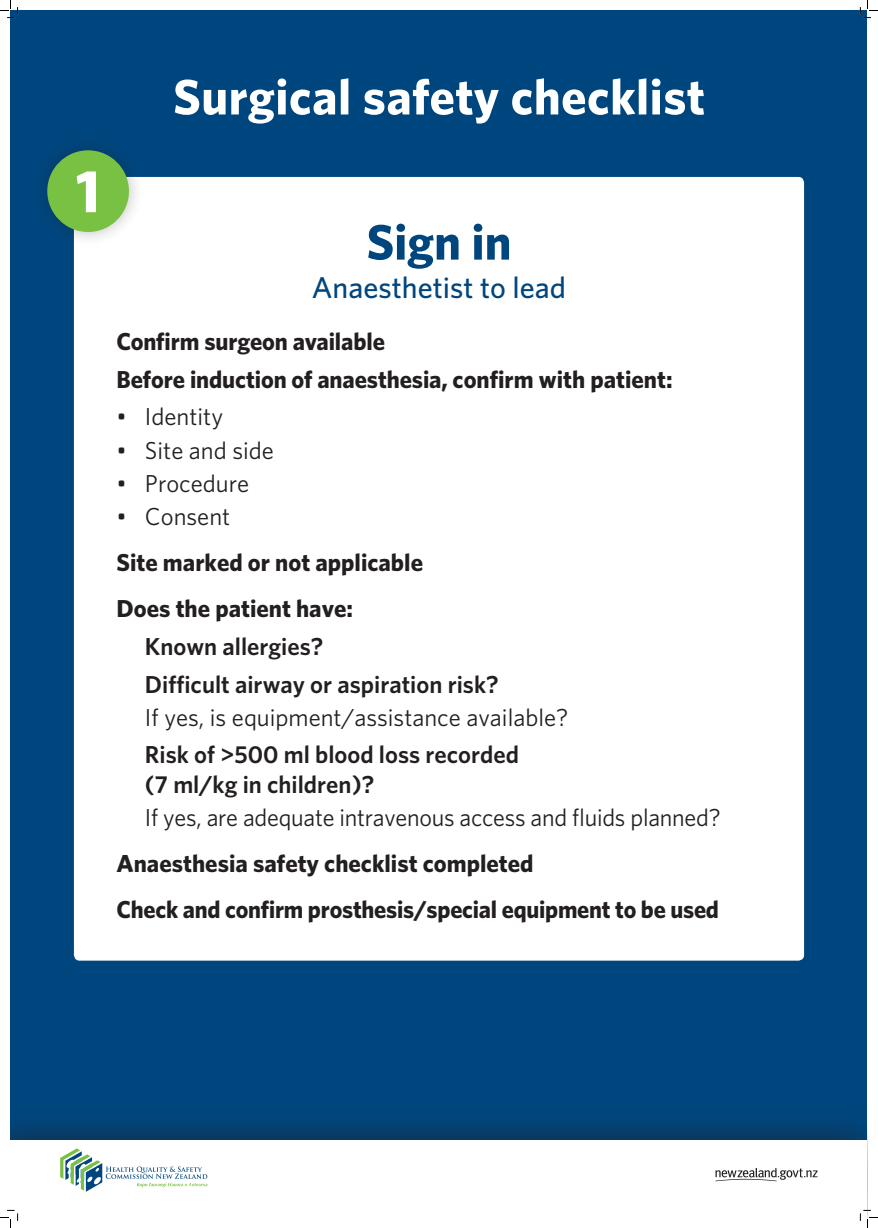
<style>
.page{position:relative;width:878px;height:1228px;background:#fff}
.page>*{position:absolute;margin:0;border:0;box-sizing:border-box;transform-origin:0 0}
.t1{font:700 60.05px "Whitney";color:#fff}
.t2{font:700 50.05px "Whitney";letter-spacing:.01em;color:#fff}
.t3{font:700 50.05px "Whitney";color:#00467e}
.t4{font:500 30.05px "Whitney";color:#00467e}
.t5{font:700 24.55px "Whitney";letter-spacing:-.005em;color:#231f20}
.t6{font:24.55px "Whitney";color:#231f20}
.t7{font:600 24.55px/29.1px "Whitney";color:#231f20}
</style>
<div class="page">
<div style="left:10px;top:10px;width:857px;height:1207px;background:#00467e"></div>
<div style="left:10px;top:1110px;width:857px;height:107px;background:#231f20;opacity:.75"></div>
<div style="left:10px;top:1139px;width:857px;height:78px;background:#fff"></div>
<svg style="left:715px;top:1168px;width:102px;height:13px"></svg>
<svg style="left:52px;top:1138px;width:155px;height:54px"></svg>
<div style="left:74px;top:177px;width:729px;height:783px;background:#fff;border-radius:6px"></div>
<div style="left:32px;top:135px;width:112px;height:112px;background:#231f20;opacity:.3"></div>
<div style="left:47px;top:150px;width:82px;height:82px;background:#79c142;border-radius:50%"></div>
<svg style="left:0;top:0;width:19px;height:18px"></svg>
<svg style="left:0;top:1209px;width:19px;height:18px"></svg>
<svg style="left:859px;top:0;width:18px;height:18px"></svg>
<svg style="left:859px;top:1209px;width:18px;height:18px"></svg>
<p class="t1" style="left:76px;top:151px;width:26px">1</p>
<p class="t2" style="left:173px;top:63px;width:533px">Surgical safety checklist</p>
<p class="t3" style="left:366px;top:208px;width:146px">Sign in</p>
<p class="t4" style="left:312px;top:268px;width:255px">Anaesthetist to lead</p>
<p class="t5" style="left:116px;top:325px;width:270px">Confirm surgeon available</p>
<p class="t5" style="left:116px;top:362px;width:557px">Before induction of anaesthesia, confirm with patient:</p>
<p class="t6" style="left:116px;top:400px;width:108px">• Identity</p>
<p class="t6" style="left:116px;top:433px;width:159px">• Site and side</p>
<p class="t6" style="left:116px;top:467px;width:134px">• Procedure</p>
<p class="t6" style="left:116px;top:500px;width:115px">• Consent</p>
<p class="t5" style="left:116px;top:546px;width:308px">Site marked or not applicable</p>
<p class="t5" style="left:116px;top:592px;width:238px">Does the patient have:</p>
<p class="t7" style="left:145px;top:631px;width:180px">Known allergies?</p>
<p class="t7" style="left:145px;top:669px;width:355px">Difficult airway or aspiration risk?</p>
<p class="t6" style="left:145px;top:701px;width:425px">If yes, is equipment/assistance available?</p>
<p class="t7" style="left:145px;top:739px;width:375px">Risk of &gt;500 ml blood loss recorded (7 ml/kg in children)?</p>
<p class="t6" style="left:145px;top:800px;width:577px">If yes, are adequate intravenous access and fluids planned?</p>
<p class="t5" style="left:116px;top:846px;width:418px">Anaesthesia safety checklist completed</p>
<p class="t5" style="left:116px;top:892px;width:603px">Check and confirm prosthesis/special equipment to be used</p>
</div>
